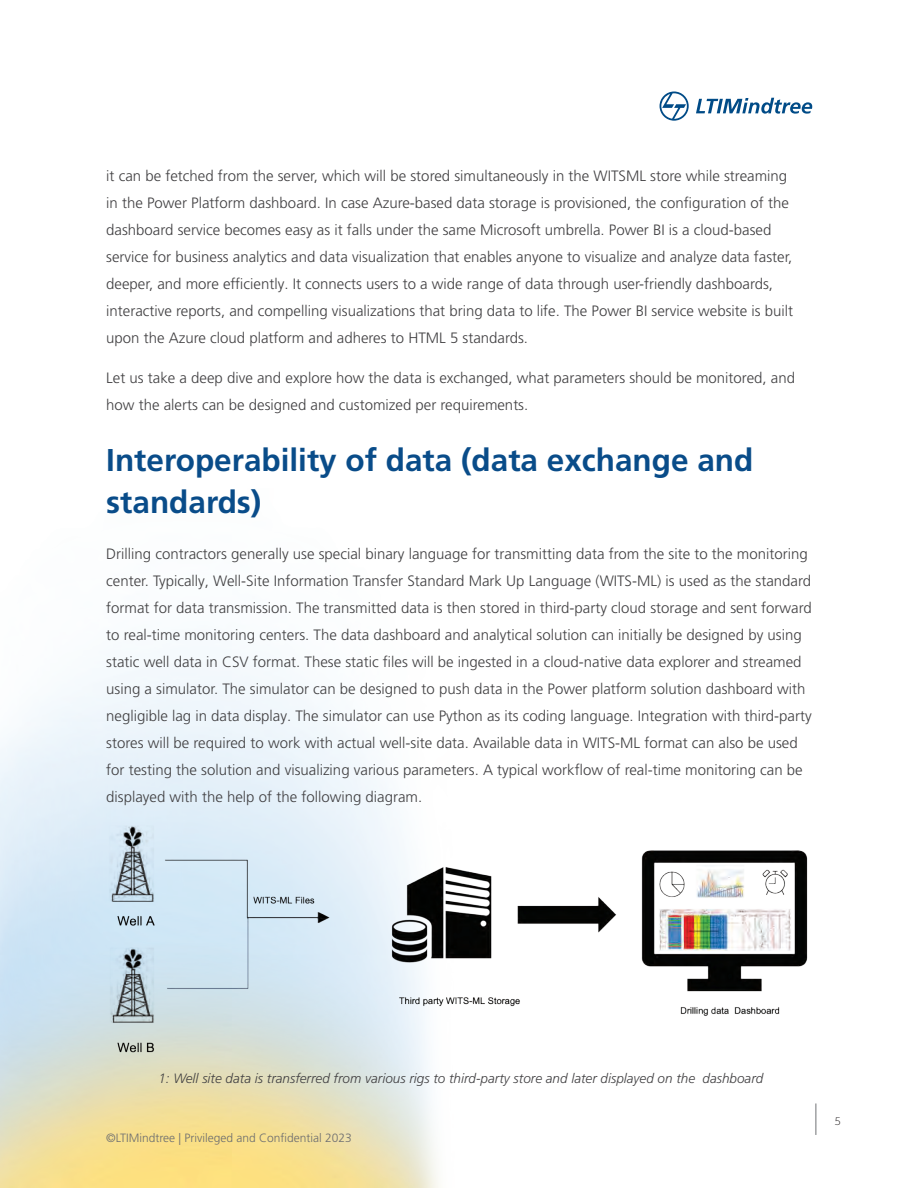
<style>
.page{position:relative;width:918px;height:1188px;background:#fff}
.page>*{position:absolute;margin:0;border:0;box-sizing:border-box;transform-origin:0 0}
.t1{font:700 31.5px/42px "Frutiger LT Pro";color:#094c89}
.t2{font:300 15px/27px "Frutiger LT Pro";color:#414042}
.t3{font:italic 300 13.5px "Frutiger LT Pro";color:#414042}
.t4{font:300 12px "Frutiger LT Pro";color:#6c6d70}
.t5{font:300 10.5px "Bw Modelica";color:#231f20}
</style>
<div class="page">
<hr style="left:815px;top:1103px;width:1px;height:32px;background:#808285">
<svg style="left:660px;top:92px;width:29px;height:29px"></svg>
<svg style="left:696px;top:98px;width:116px;height:16px"></svg>
<img style="left:100px;top:821px;width:717px;height:285px">
<p class="t2" style="left:106px;top:163px;width:688px">it can be fetched from the server, which will be stored simultaneously in the WITSML store while streaming in the Power Platform dashboard. In case Azure-based data storage is provisioned, the configuration of the dashboard service becomes easy as it falls under the same Microsoft umbrella. Power BI is a cloud-based service for business analytics and data visualization that enables anyone to visualize and analyze data faster, deeper, and more efficiently. It connects users to a wide range of data through user-friendly dashboards, interactive reports, and compelling visualizations that bring data to life. The Power BI service website is built upon the Azure cloud platform and adheres to HTML 5 standards.</p>
<p class="t2" style="left:106px;top:365px;width:690px">Let us take a deep dive and explore how the data is exchanged, what parameters should be monitored, and how the alerts can be designed and customized per requirements.</p>
<h1 class="t1" style="left:106px;top:439px;width:649px">Interoperability of data (data exchange and standards)</h1>
<p class="t2" style="left:106px;top:540px;width:707px">Drilling contractors generally use special binary language for transmitting data from the site to the monitoring center. Typically, Well-Site Information Transfer Standard Mark Up Language (WITS-ML) is used as the standard format for data transmission. The transmitted data is then stored in third-party cloud storage and sent forward to real-time monitoring centers. The data dashboard and analytical solution can initially be designed by using static well data in CSV format. These static files will be ingested in a cloud-native data explorer and streamed using a simulator. The simulator can be designed to push data in the Power platform solution dashboard with negligible lag in data display. The simulator can use Python as its coding language. Integration with third-party stores will be required to work with actual well-site data. Available data in WITS-ML format can also be used for testing the solution and visualizing various parameters. A typical workflow of real-time monitoring can be displayed with the help of the following diagram.</p>
<p class="t3" style="left:158px;top:1070px;width:607px">1: Well site data is transferred from various rigs to third-party store and later displayed on the dashboard</p>
<p class="t4" style="left:106px;top:1131px;width:247px">©LTIMindtree | Privileged and Confidential 2023</p>
<p class="t5" style="left:835px;top:1114px;width:7px">5</p>
</div>
